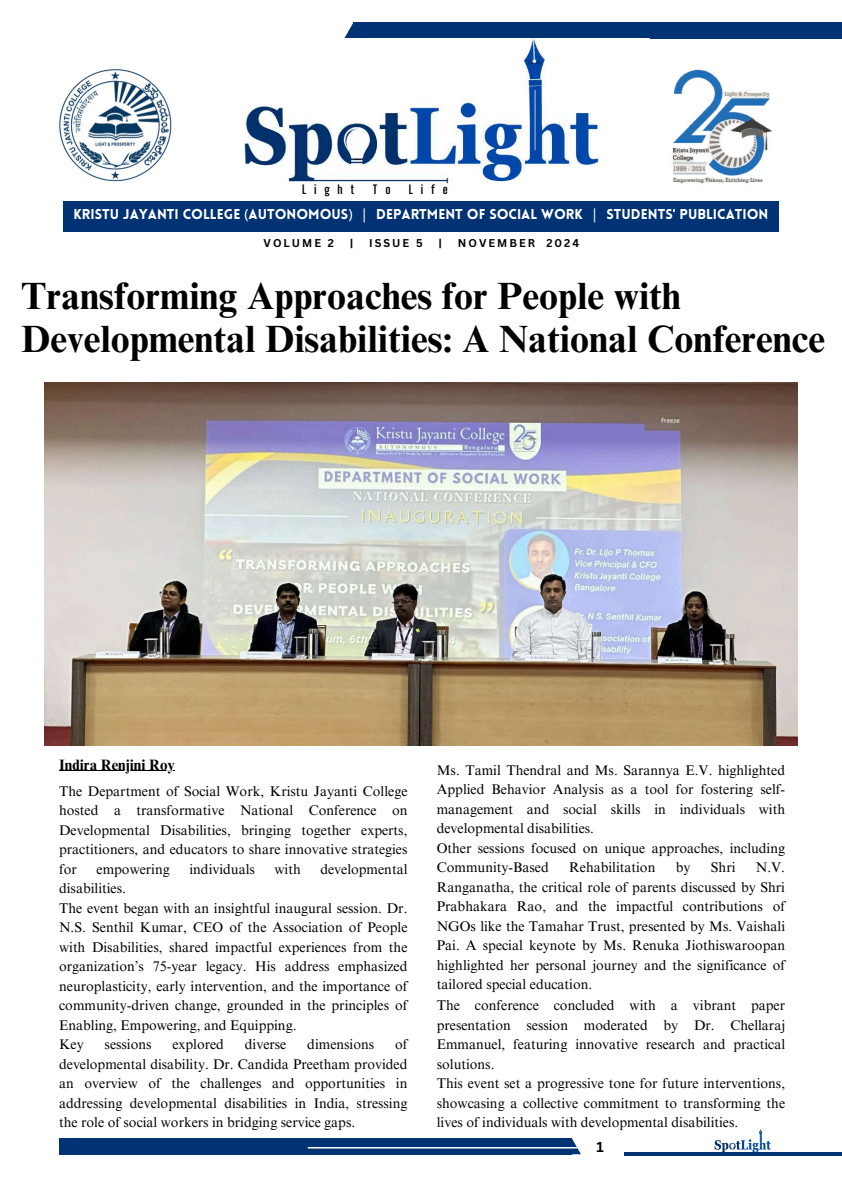
<style>
.page{position:relative;width:842px;height:1191px;background:#fff}
.page>*{position:absolute;margin:0;border:0;box-sizing:border-box;transform-origin:0 0}
.t1{font:700 38px/42.8px "Times NRMT Pro";color:#000}
.t2{font:700 15px "Times NRMT Pro";color:#000}
.t3{font:14px/19.5px "Times NRMT Pro";color:#000}
.t4{font:900 14px "Lovelo";color:#fff}
.t5{font:700 14px "Canva Sans";color:#000}
.t6{font:700 12px "Big Shoulders Display";letter-spacing:.655em;color:#000}
.t7{font:700 11px "Canva Sans";letter-spacing:.185em;color:#000}
.s1{font-family:"Noto Sans";font-weight:400}
</style>
<div class="page">
<img style="left:714px;top:1129px;width:57px;height:23px">
<svg style="left:572px;top:1138px;width:9px;height:16px"></svg>
<div style="left:59px;top:1138px;width:513px;height:16px;background:#013273"></div>
<hr style="left:624px;top:1152px;width:218px;height:3px;background:#013273">
<hr style="left:308px;top:1146px;width:269px;height:2px;background:#fff">
<svg style="left:344px;top:23px;width:9px;height:15px"></svg>
<div style="left:353px;top:22px;width:489px;height:16px;background:#013273"></div>
<img style="left:59px;top:68px;width:113px;height:114px">
<img style="left:244px;top:38px;width:355px;height:146px">
<div style="left:63px;top:201px;width:716px;height:31px;background:#013273"></div>
<img style="left:672px;top:69px;width:100px;height:115px">
<img style="left:44px;top:382px;width:754px;height:363px">
<hr style="left:59px;top:770px;width:116px;height:1px;background:#000">
<p class="t6" style="left:302px;top:182px;width:54px">Light</p>
<p class="t6" style="left:373px;top:182px;width:19px">T o</p>
<p class="t6" style="left:409px;top:182px;width:41px">Life</p>
<p class="t4" style="left:74px;top:209px;width:696px">KRISTU JAYANTI COLLEGE <span class="s1">(</span>AUTONOMOUS<span class="s1">) |</span> DEPARTMENT OF SOCIAL WORK <span class="s1">|</span> STUDENTS' pUBLICATION</p>
<p class="t7" style="left:264px;top:235px;width:72px">VOLUME 2</p>
<p class="t7" style="left:350px;top:235px;width:5px">|</p>
<p class="t7" style="left:369px;top:235px;width:55px">ISSUE 5</p>
<p class="t7" style="left:438px;top:235px;width:5px">|</p>
<p class="t7" style="left:458px;top:235px;width:123px">NOVEMBER 2024</p>
<h1 class="t1" style="left:21px;top:279px;width:805px">Transforming Approaches for People with<br>Developmental Disabilities: A National Conference</h1>
<p class="t2" style="left:59px;top:759px;width:117px">Indira Renjini Roy</p>
<p class="t3" style="left:59px;top:782px;width:350px;text-align:justify">The Department of Social Work, Kristu Jayanti College hosted a transformative National Conference on Developmental Disabilities, bringing together experts, practitioners, and educators to share innovative strategies for</p>
<p class="t3" style="left:97px;top:860px;width:75px">empowering</p>
<p class="t3" style="left:189px;top:860px;width:67px">individuals</p>
<p class="t3" style="left:275px;top:860px;width:28px">with</p>
<p class="t3" style="left:320px;top:860px;width:89px">developmental</p>
<p class="t3" style="left:59px;top:880px;width:350px">disabilities.<br>The event began with an insightful inaugural session. Dr.<br>N.S. Senthil Kumar, CEO of the Association of People with Disabilities, shared impactful experiences from the organization’s 75-year legacy. His address emphasized neuroplasticity, early intervention, and the importance of community-driven change, grounded in the principles of Enabling, Empowering, and Equipping.<br>Key</p>
<p class="t3" style="left:105px;top:1036px;width:48px">sessions</p>
<p class="t3" style="left:172px;top:1036px;width:53px">explored</p>
<p class="t3" style="left:245px;top:1036px;width:43px">diverse</p>
<p class="t3" style="left:307px;top:1036px;width:68px">dimensions</p>
<p class="t3" style="left:59px;top:1036px;width:350px;text-align:justify;text-indent:336px">of developmental disability. Dr. Candida Preetham provided an overview of the challenges and opportunities in addressing developmental disabilities in India, stressing the role of social workers in bridging service gaps.</p>
<p class="t3" style="left:437px;top:762px;width:350px">Ms. Tamil Thendral and Ms. Sarannya E.V. highlighted Applied Behavior Analysis as a tool for fostering self&shy;management and social skills in individuals with developmental disabilities.<br>Other sessions focused on unique approaches, including Community-Based</p>
<p class="t3" style="left:569px;top:859px;width:88px">Rehabilitation</p>
<p class="t3" style="left:676px;top:859px;width:16px">by</p>
<p class="t3" style="left:711px;top:859px;width:26px">Shri</p>
<p class="t3" style="left:437px;top:859px;width:350px;text-align:justify;text-indent:319px">N.V.<br>Ranganatha, the critical role of parents discussed by Shri Prabhakara Rao, and the impactful contributions of NGOs like the Tamahar Trust, presented by Ms. Vaishali Pai. A special keynote by Ms. Renuka Jiothiswaroopan highlighted her personal journey and the significance of tailored special education.</p>
<p class="t3" style="left:437px;top:997px;width:350px">The conference concluded with a vibrant paper presentation session moderated by Dr. Chellaraj Emmanuel, featuring innovative research and practical solutions.<br>This event set a progressive tone for future interventions, showcasing a collective commitment to transforming the lives of individuals with developmental disabilities.</p>
<p class="t5" style="left:596px;top:1137px;width:9px">1</p>
</div>
